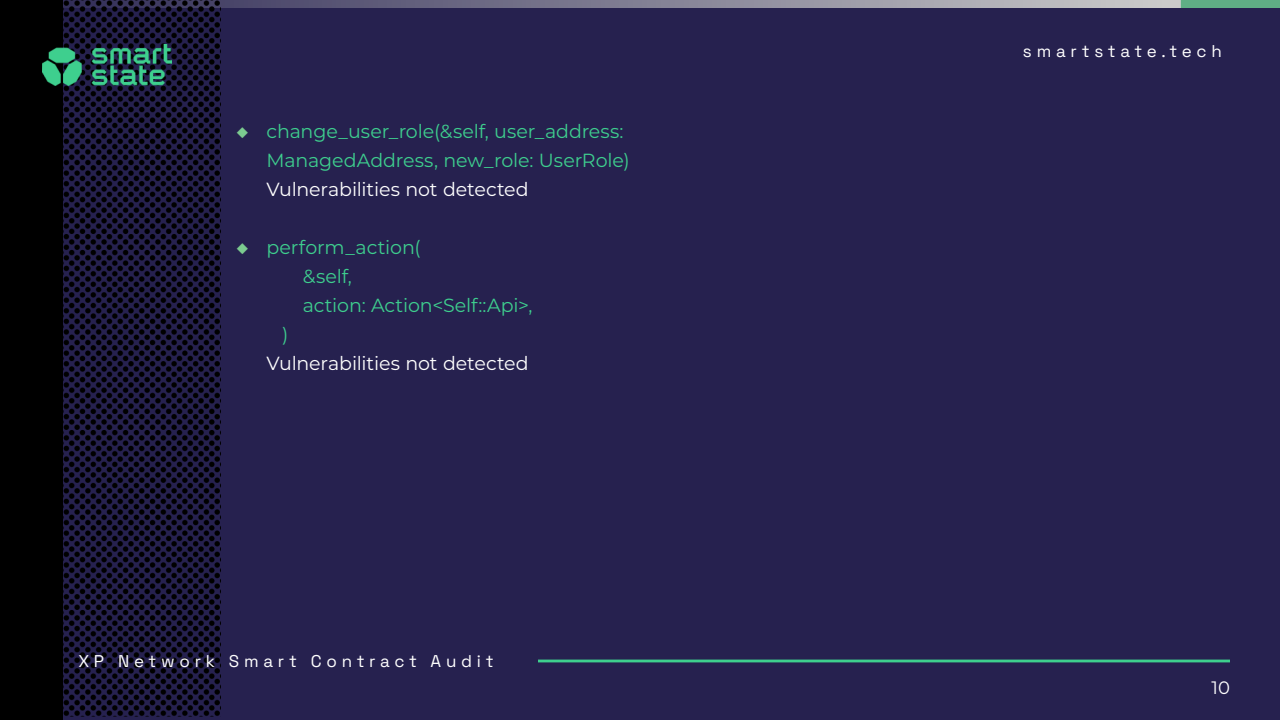
<style>
.page{position:relative;width:1280px;height:720px;background:#26214f}
.page>*{position:absolute;margin:0;border:0;box-sizing:border-box;transform-origin:0 0}
.t1{font:19px/29px "Montserrat";letter-spacing:-.005em;color:#3ecf8e}
.t2{font:19px "Montserrat";letter-spacing:-.005em;color:#fff}
.t3{font:18px "Montserrat";color:#fff}
.t4{font:300 17px "Space Grotesk";letter-spacing:.28em;color:#fff}
.s1{font-size:20px;color:#7ccb90}
</style>
<div class="page">
<svg style="left:220px;top:0;width:961px;height:8px;background:#8a889a"></svg>
<div style="left:1181px;top:0;width:99px;height:8px;background:#5fae85"></div>
<hr style="left:538px;top:660px;width:692px;height:2px;background:#3ecf8e">
<img style="left:0;top:0;width:220px;height:720px">
<img style="left:42px;top:44px;width:129px;height:41px">
<p class="t1" style="left:266px;top:116px;width:365px;text-indent:-30px"><span class="s1">◆</span> change_user_role(&amp;self, user_address:<br>ManagedAddress, new_role: UserRole)</p>
<p class="t2" style="left:266px;top:176px;width:264px">Vulnerabilities not detected</p>
<p class="t1" style="left:236px;top:232px;width:186px"><span class="s1">◆</span> perform_action(</p>
<p class="t1" style="left:303px;top:261px;width:51px">&amp;self,</p>
<p class="t1" style="left:303px;top:290px;width:231px">action: Action&lt;Self::Api&gt;,</p>
<p class="t1" style="left:282px;top:319px;width:8px">)</p>
<p class="t2" style="left:266px;top:350px;width:264px">Vulnerabilities not detected</p>
<p class="t4" style="left:78px;top:649px;width:417px">XP Network Smart Contract Audit</p>
<p class="t4" style="left:1023px;top:39px;width:201px">smartstate.tech</p>
<p class="t3" style="left:1212px;top:675px;width:20px">10</p>
</div>
